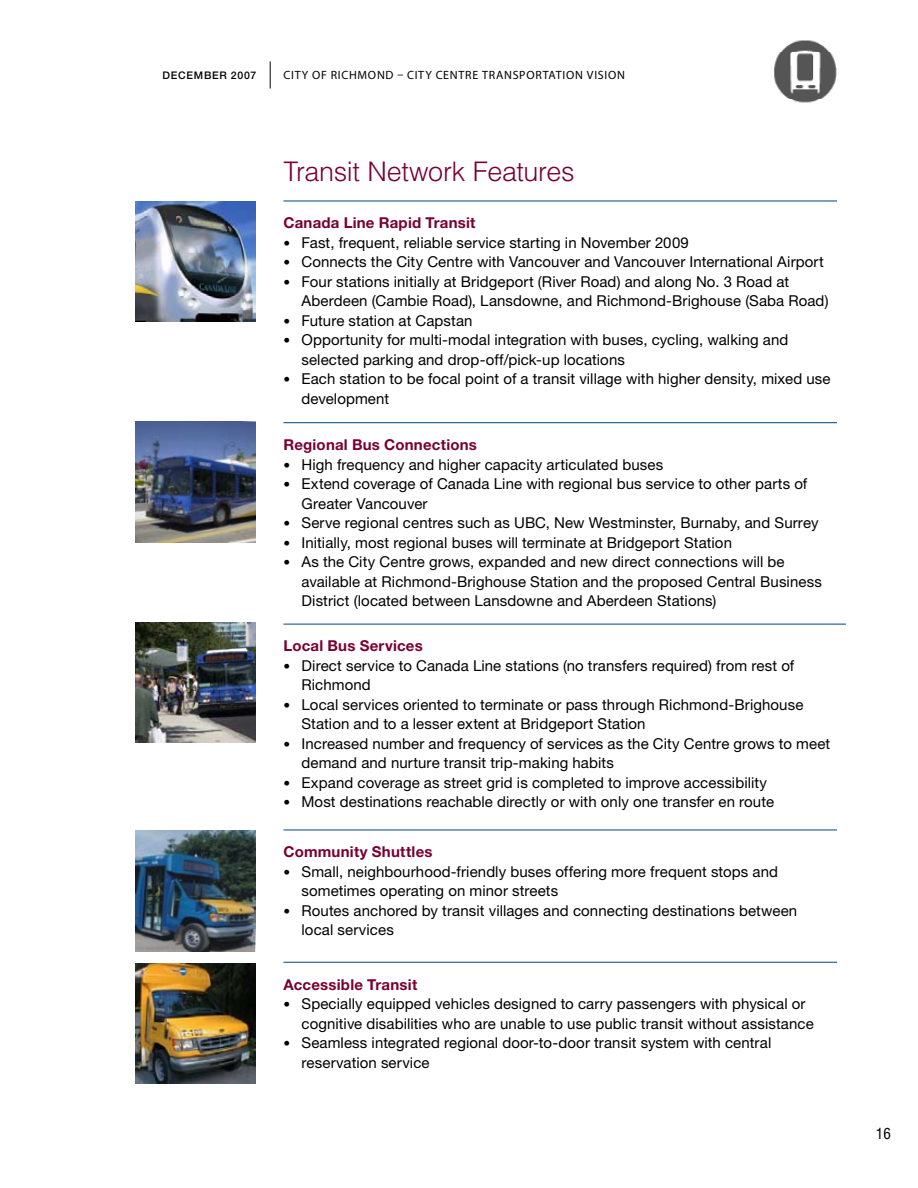
<style>
.page{position:relative;width:918px;height:1188px;background:#fff}
.page>*{position:absolute;margin:0;border:0;box-sizing:border-box;transform-origin:0 0}
.t1{font:300 27px "Helvetica LT Std";letter-spacing:-.015em;color:#780032}
.t2{font:15px/19.5px "Helvetica Neue LT Std";letter-spacing:.005em;color:#000}
.t3{font:condensed 15px "Helvetica LT Std";color:#000}
.t4{font:13.5px/19.5px "Helvetica Neue LT Std";color:#000}
.t5{font:12px "Myriad Pro";letter-spacing:.06em;color:#000}
.t6{font:500 10.5px "Helvetica Neue LT Std";letter-spacing:.07em;color:#000}
.s1{font-weight:700;color:#780032}
</style>
<div class="page">
<svg style="left:270px;top:62px;width:1px;height:26px"></svg>
<img style="left:135px;top:201px;width:121px;height:121px">
<img style="left:135px;top:622px;width:121px;height:121px">
<img style="left:135px;top:422px;width:121px;height:120px">
<img style="left:135px;top:831px;width:121px;height:120px">
<img style="left:774px;top:40px;width:63px;height:63px">
<img style="left:135px;top:963px;width:121px;height:121px">
<hr style="left:284px;top:201px;width:553px;height:1px;background:#00447c">
<hr style="left:284px;top:422px;width:553px;height:1px;background:#00447c">
<hr style="left:284px;top:624px;width:562px;height:1px;background:#00447c">
<hr style="left:284px;top:830px;width:553px;height:1px;background:#00447c">
<hr style="left:284px;top:962px;width:553px;height:1px;background:#00447c">
<p class="t6" style="left:163px;top:69px;width:95px">DECEMBER 2007</p>
<p class="t5" style="left:284px;top:68px;width:138px">CITY OF RICHMOND – CITY</p>
<p class="t5" style="left:436px;top:68px;width:22px">CENTR</p>
<p class="t5" style="left:472px;top:68px;width:92px">E TRANSPORTATION</p>
<p class="t5" style="left:587px;top:68px;width:25px">VISION</p>
<p class="t1" style="left:284px;top:155px;width:293px">Transit Network Features</p>
<p class="t2" style="left:301px;top:213px;width:531px;text-indent:-18px"><span class="s1">Canada Line Rapid Transit<br></span>Fast, frequent, reliable service starting in November 2009<br>Connects the City Centre with Vancouver and Vancouver International Airport Four stations initially at Bridgeport (River Road) and along No. 3 Road at Aberdeen (Cambie Road), Lansdowne, and Richmond-Brighouse (Saba Road)<br>Future station at Capstan<br>Opportunity for multi-modal integration with buses, cycling, walking and selected parking and drop-off/pick-up locations<br>Each station to be focal point of a transit village with higher density, mixed use development</p>
<p class="t4" style="left:284px;top:233px;width:8px;text-align:justify">• • •</p>
<p class="t4" style="left:284px;top:311px;width:8px">• •</p>
<p class="t4" style="left:284px;top:370px;width:8px">•</p>
<p class="t2" style="left:301px;top:435px;width:522px;text-indent:-18px"><span class="s1">Regional Bus Connections<br></span>High frequency and higher capacity articulated buses<br>Extend coverage of Canada Line with regional bus service to other parts of Greater Vancouver<br>Serve regional centres such as UBC, New Westminster, Burnaby, and Surrey Initially, most regional buses will terminate at Bridgeport Station<br>As the City Centre grows, expanded and new direct connections will be available at Richmond-Brighouse Station and the proposed Central Business District (located between Lansdowne and Aberdeen Stations)</p>
<p class="t4" style="left:284px;top:455px;width:8px">• •</p>
<p class="t4" style="left:284px;top:513px;width:8px;text-align:justify">• • •</p>
<p class="t2" style="left:302px;top:636px;width:530px;text-indent:-18px"><span class="s1">Local Bus Services<br></span>Direct service to Canada Line stations (no transfers required) from rest of Richmond<br>Local services oriented to terminate or pass through Richmond-Brighouse Station and to a lesser extent at Bridgeport Station<br>Increased number and frequency of services as the City Centre grows to meet demand and nurture transit trip-making habits<br>Expand coverage as street grid is completed to improve accessibility<br>Most destinations reachable directly or with only one transfer en route</p>
<p class="t4" style="left:284px;top:656px;width:8px">•</p>
<p class="t4" style="left:284px;top:695px;width:8px">•</p>
<p class="t4" style="left:284px;top:734px;width:8px">•</p>
<p class="t4" style="left:284px;top:773px;width:8px">• •</p>
<p class="t2" style="left:302px;top:842px;width:497px;text-indent:-18px"><span class="s1">Community Shuttles<br></span>Small, neighbourhood-friendly buses offering more frequent stops and sometimes operating on minor streets<br>Routes anchored by transit villages and connecting destinations between local services</p>
<p class="t4" style="left:284px;top:862px;width:8px">•</p>
<p class="t4" style="left:284px;top:901px;width:8px">•</p>
<p class="t2" style="left:301px;top:974px;width:514px;text-indent:-18px"><span class="s1">Accessible Transit<br></span>Specially equipped vehicles designed to carry passengers with physical or cognitive disabilities who are unable to use public transit without assistance Seamless integrated regional door-to-door transit system with central reservation service</p>
<p class="t4" style="left:284px;top:994px;width:8px">•</p>
<p class="t4" style="left:284px;top:1033px;width:8px">•</p>
<p class="t3" style="left:876px;top:1125px;width:8px">16</p>
</div>
